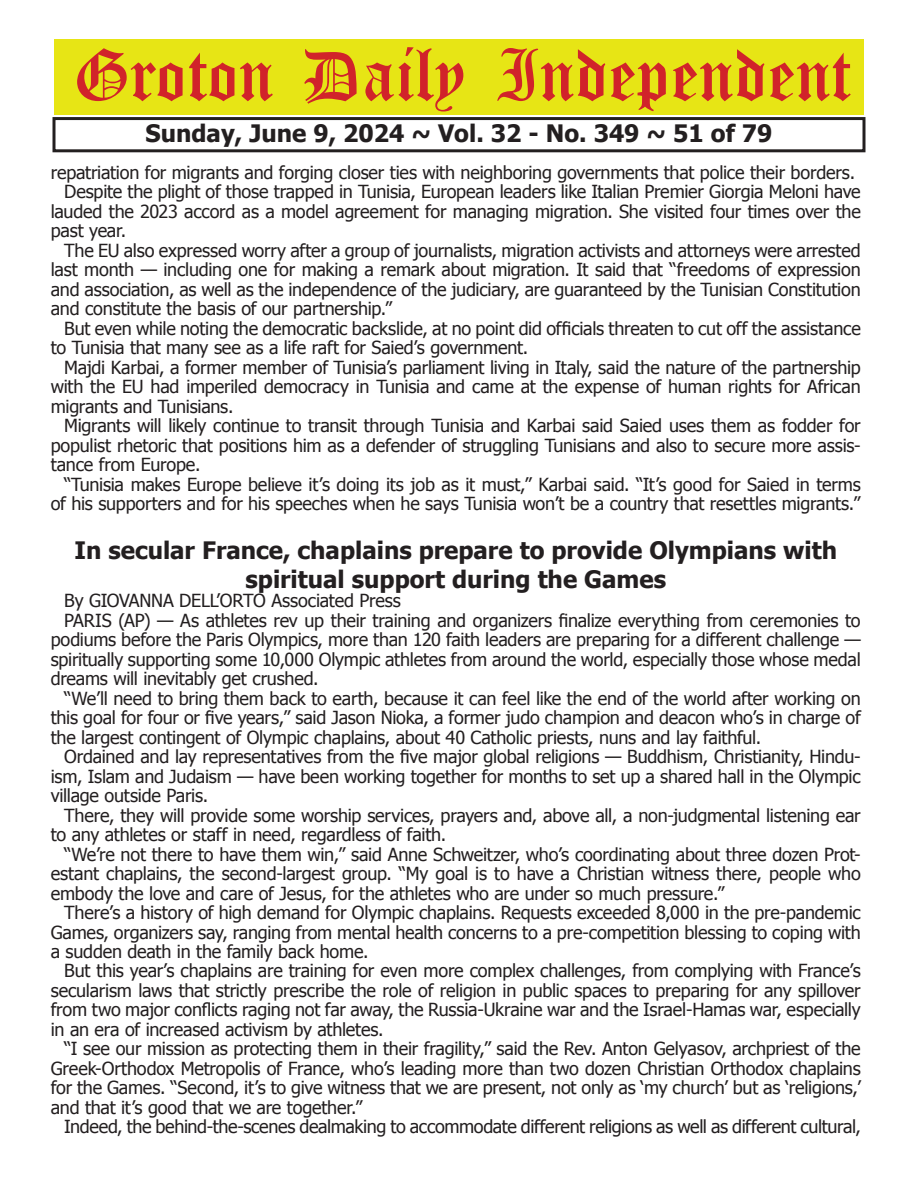
<style>
.page{position:relative;width:918px;height:1188px;background:#fff}
.page>*{position:absolute;margin:0;border:0;box-sizing:border-box;transform-origin:0 0}
.t1{font:54px "Old English Five";color:#d1232a}
.t2{font:700 24px/28.8px "Tahoma";color:#231f20;text-align:center}
.t3{font:18px "Tahoma";letter-spacing:-.015em;color:#231f20}
</style>
<div class="page">
<div style="left:52px;top:117px;width:814px;height:35px;border:3px solid #231f20"></div>
<div style="left:54px;top:40px;width:810px;height:75px;background:#e7e515"></div>
<h1 class="t1" style="left:73px;top:50px;width:779px">Groton Daily Independent</h1>
<h2 class="t2" style="left:146px;top:117px;width:628px">Sunday, June 9, 2024 ~ Vol. 32 - No. 349 ~ 51 of 79</h2>
<p class="t3" style="left:51px;top:160px;width:806px">repatriation for migrants and forging closer ties with neighboring governments that police their borders.</p>
<p class="t3" style="left:64px;top:180px;width:798px">Despite the plight of those trapped in Tunisia, European leaders like Italian Premier Giorgia Meloni have</p>
<p class="t3" style="left:51px;top:199px;width:812px">lauded the 2023 accord as a model agreement for managing migration. She visited four times over the</p>
<p class="t3" style="left:51px;top:219px;width:77px">past year.</p>
<p class="t3" style="left:64px;top:238px;width:798px">The EU also expressed worry after a group of journalists, migration activists and attorneys were arrested</p>
<p class="t3" style="left:51px;top:258px;width:812px">last month — including one for making a remark about migration. It said that “freedoms of expression</p>
<p class="t3" style="left:51px;top:277px;width:811px">and association, as well as the independence of the judiciary, are guaranteed by the Tunisian Constitution</p>
<p class="t3" style="left:51px;top:297px;width:343px">and constitute the basis of our partnership.”</p>
<p class="t3" style="left:64px;top:316px;width:798px">But even while noting the democratic backslide, at no point did officials threaten to cut off the assistance</p>
<p class="t3" style="left:51px;top:336px;width:479px">to Tunisia that many see as a life raft for Saied’s government.</p>
<p class="t3" style="left:64px;top:355px;width:798px">Majdi Karbai, a former member of Tunisia’s parliament living in Italy, said the nature of the partnership</p>
<p class="t3" style="left:51px;top:375px;width:811px">with the EU had imperiled democracy in Tunisia and came at the expense of human rights for African</p>
<p class="t3" style="left:51px;top:394px;width:184px">migrants and Tunisians.</p>
<p class="t3" style="left:64px;top:414px;width:798px">Migrants will likely continue to transit through Tunisia and Karbai said Saied uses them as fodder for</p>
<p class="t3" style="left:51px;top:433px;width:812px">populist rhetoric that positions him as a defender of struggling Tunisians and also to secure more assis-</p>
<p class="t3" style="left:51px;top:453px;width:151px">tance from Europe.</p>
<p class="t3" style="left:64px;top:472px;width:798px">“Tunisia makes Europe believe it’s doing its job as it must,” Karbai said. “It’s good for Saied in terms</p>
<p class="t3" style="left:51px;top:492px;width:811px">of his supporters and for his speeches when he says Tunisia won’t be a country that resettles migrants.”</p>
<h2 class="t2" style="left:74px;top:534px;width:764px">In secular France, chaplains prepare to provide Olympians with spiritual support during the Games</h2>
<p class="t3" style="left:64px;top:588px;width:338px">By GIOVANNA DELL’ORTO Associated Press</p>
<p class="t3" style="left:64px;top:608px;width:798px">PARIS (AP) — As athletes rev up their training and organizers finalize everything from ceremonies to</p>
<p class="t3" style="left:51px;top:627px;width:811px">podiums before the Paris Olympics, more than 120 faith leaders are preparing for a different challenge —</p>
<p class="t3" style="left:51px;top:647px;width:812px">spiritually supporting some 10,000 Olympic athletes from around the world, especially those whose medal</p>
<p class="t3" style="left:51px;top:666px;width:270px">dreams will inevitably get crushed.</p>
<p class="t3" style="left:64px;top:686px;width:798px">“We’ll need to bring them back to earth, because it can feel like the end of the world after working on</p>
<p class="t3" style="left:51px;top:705px;width:812px">this goal for four or five years,” said Jason Nioka, a former judo champion and deacon who’s in charge of</p>
<p class="t3" style="left:51px;top:725px;width:712px">the largest contingent of Olympic chaplains, about 40 Catholic priests, nuns and lay faithful.</p>
<p class="t3" style="left:64px;top:744px;width:798px">Ordained and lay representatives from the five major global religions — Buddhism, Christianity, Hindu-</p>
<p class="t3" style="left:51px;top:764px;width:812px">ism, Islam and Judaism — have been working together for months to set up a shared hall in the Olympic</p>
<p class="t3" style="left:51px;top:783px;width:159px">village outside Paris.</p>
<p class="t3" style="left:64px;top:803px;width:798px">There, they will provide some worship services, prayers and, above all, a non-judgmental listening ear</p>
<p class="t3" style="left:51px;top:822px;width:397px">to any athletes or staff in need, regardless of faith.</p>
<p class="t3" style="left:64px;top:842px;width:798px">“We’re not there to have them win,” said Anne Schweitzer, who’s coordinating about three dozen Prot-</p>
<p class="t3" style="left:51px;top:861px;width:812px">estant chaplains, the second-largest group. “My goal is to have a Christian witness there, people who</p>
<p class="t3" style="left:51px;top:881px;width:675px">embody the love and care of Jesus, for the athletes who are under so much pressure.”</p>
<p class="t3" style="left:64px;top:900px;width:798px">There’s a history of high demand for Olympic chaplains. Requests exceeded 8,000 in the pre-pandemic</p>
<p class="t3" style="left:51px;top:920px;width:812px">Games, organizers say, ranging from mental health concerns to a pre-competition blessing to coping with</p>
<p class="t3" style="left:51px;top:939px;width:319px">a sudden death in the family back home.</p>
<p class="t3" style="left:64px;top:959px;width:798px">But this year’s chaplains are training for even more complex challenges, from complying with France’s</p>
<p class="t3" style="left:51px;top:978px;width:811px">secularism laws that strictly prescribe the role of religion in public spaces to preparing for any spillover</p>
<p class="t3" style="left:51px;top:998px;width:811px">from two major conflicts raging not far away, the Russia-Ukraine war and the Israel-Hamas war, especially</p>
<p class="t3" style="left:51px;top:1017px;width:334px">in an era of increased activism by athletes.</p>
<p class="t3" style="left:64px;top:1037px;width:798px">“I see our mission as protecting them in their fragility,” said the Rev. Anton Gelyasov, archpriest of the</p>
<p class="t3" style="left:51px;top:1056px;width:812px">Greek-Orthodox Metropolis of France, who’s leading more than two dozen Christian Orthodox chaplains</p>
<p class="t3" style="left:51px;top:1076px;width:812px">for the Games. “Second, it’s to give witness that we are present, not only as ‘my church’ but as ‘religions,’</p>
<p class="t3" style="left:51px;top:1095px;width:313px">and that it’s good that we are together.”</p>
<p class="t3" style="left:64px;top:1115px;width:798px">Indeed, the behind-the-scenes dealmaking to accommodate different religions as well as different cultural,</p>
</div>
